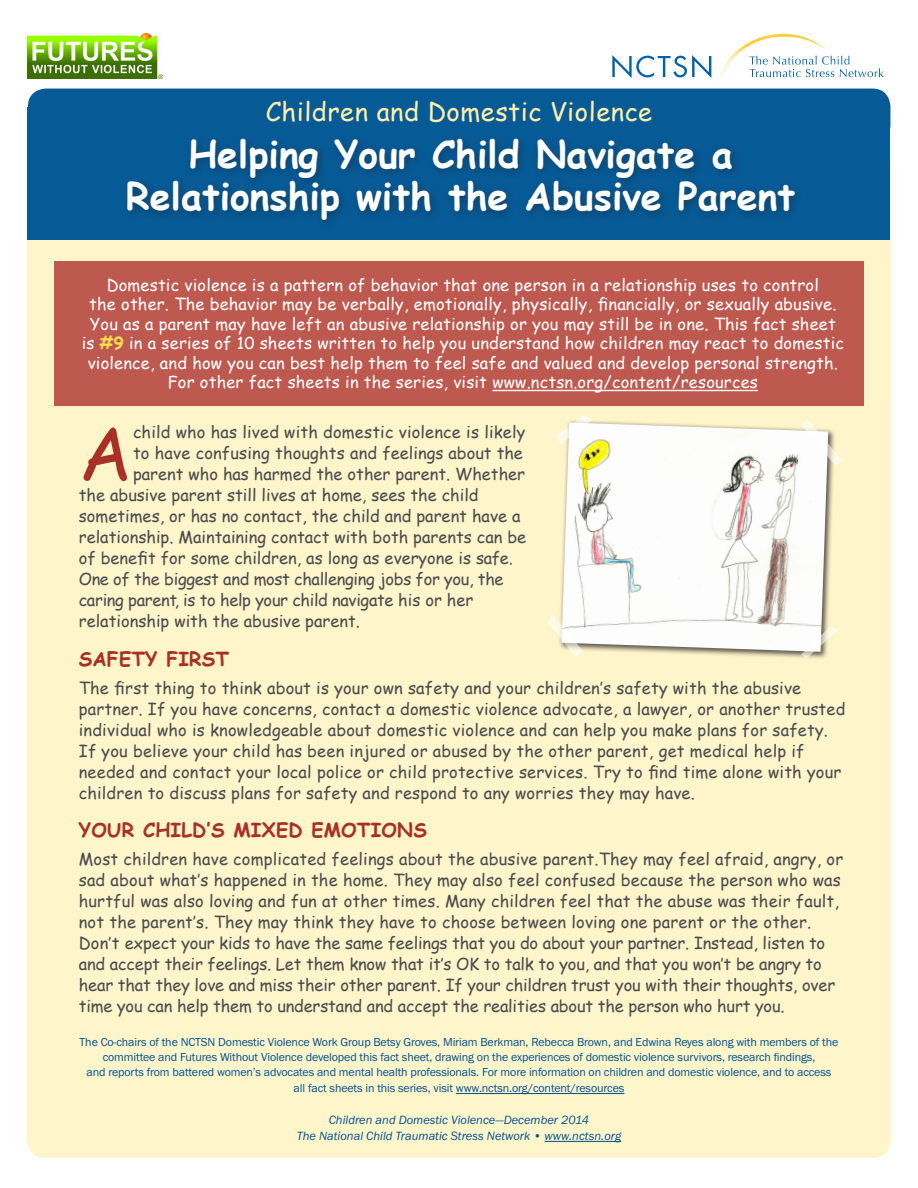
<style>
.page{position:relative;width:918px;height:1188px;background:#fff}
.page>*{position:absolute;margin:0;border:0;box-sizing:border-box;transform-origin:0 0}
.Body_Copy_Jan_2013{font:73.05px "Comic Sans MS";color:#a93025}
.t1{font:700 37.5px/42px "Comic Sans MS";color:#fff;text-align:center}
.t2{font:25.5px "Comic Sans MS";letter-spacing:.02em;color:#ffefaa}
.Sub-Head_Final_2013{font:700 19.5px "Comic Sans MS";letter-spacing:.01em;color:#a93025}
.Body_Copy_Jan_2013-2{font:16.5px/21px "Comic Sans MS";letter-spacing:.01em;color:#4b4c4d}
.t3{font:16.5px/19.5px "Comic Sans MS";letter-spacing:.01em;color:#fff;text-align:center}
.Body_Copy_Jan_2013-3{font:16.5px "Comic Sans MS";letter-spacing:-.02em;color:#4b4c4d}
.t4{font:italic 12.45px "Franklin Got T";color:#00508e}
.t5{font:12px/15.3px "Franklin Got T";letter-spacing:-.01em;color:#00508e;text-align:center}
.s1{font-weight:700;color:#ffe04e}
</style>
<div class="page">
<div style="left:27px;top:149px;width:864px;height:1009px;background:#fef5cb;border-radius:18px"></div>
<div style="left:28px;top:107px;width:862px;height:133px;background:#065a96"></div>
<div style="left:28px;top:89px;width:862px;height:54px;background:#065a96;border-radius:18px"></div>
<svg style="left:612px;top:55px;width:99px;height:23px"></svg>
<svg style="left:719px;top:33px;width:165px;height:45px"></svg>
<img style="left:28px;top:33px;width:134px;height:46px">
<div style="left:122px;top:134px;width:682px;height:96px;background:#231f20;opacity:.41"></div>
<div style="left:54px;top:262px;width:810px;height:144px;background:#bd594f"></div>
<hr style="left:492px;top:390px;width:266px;height:1px;background:#fff">
<div style="left:558px;top:419px;width:278px;height:241px;background:#231f20;opacity:.75"></div>
<img style="left:562px;top:423px;width:266px;height:229px">
<svg style="left:556px;top:415px;width:36px;height:29px"></svg>
<svg style="left:800px;top:419px;width:42px;height:47px"></svg>
<svg style="left:548px;top:613px;width:36px;height:44px"></svg>
<svg style="left:801px;top:626px;width:37px;height:33px"></svg>
<hr style="left:456px;top:1093px;width:168px;height:1px;background:#00508e">
<hr style="left:545px;top:1141px;width:76px;height:1px;background:#00508e">
<p class="t2" style="left:266px;top:93px;width:388px">Children and Domestic Violence</p>
<p class="t1" style="left:126px;top:132px;width:671px">Helping Your Child Navigate a<br>Relationship with the Abusive Parent</p>
<p class="t3" style="left:82px;top:275px;width:764px">Domestic violence is a pattern of behavior that one person in a relationship uses to control<br>the other. The behavior may be verbally, emotionally, physically, financially, or sexually abusive.<br>You as a parent may have left an abusive relationship or you may still be in one. This fact sheet is <span class="s1">#9</span> in a series of 10 sheets written to help you understand how children may react to domestic violence, and how you can best help them to feel safe and valued and develop personal strength.<br>For other fact sheets in the series, visit www.nctsn.org/content/resources</p>
<p class="Body_Copy_Jan_2013" style="left:79px;top:400px;width:55px">A</p>
<p class="Body_Copy_Jan_2013-2" style="left:133px;top:421px;width:394px">child who has lived with domestic violence is likely</p>
<p class="Body_Copy_Jan_2013-2" style="left:133px;top:442px;width:392px">to have confusing thoughts and feelings about the</p>
<p class="Body_Copy_Jan_2013-2" style="left:133px;top:463px;width:394px">parent who has harmed the other parent. Whether</p>
<p class="Body_Copy_Jan_2013-2" style="left:79px;top:484px;width:401px">the abusive parent still lives at home, sees the child</p>
<p class="Body_Copy_Jan_2013-2" style="left:79px;top:505px;width:443px">sometimes, or has no contact, the child and parent have a</p>
<p class="Body_Copy_Jan_2013-2" style="left:79px;top:526px;width:449px">relationship. Maintaining contact with both parents can be</p>
<p class="Body_Copy_Jan_2013-2" style="left:79px;top:547px;width:435px">of benefit for some children, as long as everyone is safe.</p>
<p class="Body_Copy_Jan_2013-3" style="left:79px;top:567px;width:426px">One of the biggest and most challenging jobs for you, the</p>
<p class="Body_Copy_Jan_2013-3" style="left:79px;top:588px;width:396px">caring parent, is to help your child navigate his or her</p>
<p class="Body_Copy_Jan_2013-2" style="left:79px;top:610px;width:283px">relationship with the abusive parent.</p>
<p class="Sub-Head_Final_2013" style="left:79px;top:644px;width:152px">SAFETY FIRST</p>
<p class="Body_Copy_Jan_2013-2" style="left:79px;top:677px;width:768px">The first thing to think about is your own safety and your children’s safety with the abusive partner. If you have concerns, contact a domestic violence advocate, a lawyer, or another trusted individual who is knowledgeable about domestic violence and can help you make plans for safety.<br>If you believe your child has been injured or abused by the other parent, get medical help if needed and contact your local police or child protective services. Try to find time alone with your children to discuss plans for safety and respond to any worries they may have.</p>
<p class="Sub-Head_Final_2013" style="left:79px;top:816px;width:350px">YOUR CHILD’S MIXED EMOTIONS</p>
<p class="Body_Copy_Jan_2013-2" style="left:79px;top:848px;width:766px">Most children have complicated feelings about the abusive parent.They may feel afraid, angry, or sad about what’s happened in the home. They may also feel confused because the person who was hurtful was also loving and fun at other times. Many children feel that the abuse was their fault, not the parent’s. They may think they have to choose between loving one parent or the other.<br>Don’t expect your kids to have the same feelings that you do about your partner. Instead, listen to and accept their feelings. Let them know that it’s OK to talk to you, and that you won’t be angry to hear that they love and miss their other parent. If your children trust you with their thoughts, over time you can help them to understand and accept the realities about the person who hurt you.</p>
<p class="t5" style="left:80px;top:1035px;width:760px">The Co-chairs of the NCTSN Domestic Violence Work Group Betsy Groves, Miriam Berkman, Rebecca Brown, and Edwina Reyes along with members of the committee and Futures Without Violence developed this fact sheet, drawing on the experiences of domestic violence survivors, research findings,<br>and reports from battered women’s advocates and mental health professionals. For more information on children and domestic violence, and to access all fact sheets in this series, visit www.nctsn.org/content/resources</p>
<p class="t4" style="left:329px;top:1113px;width:262px">Children and Domestic Violence—December 2014</p>
<p class="t4" style="left:297px;top:1129px;width:326px">The National Child Traumatic Stress Network • www.nctsn.org</p>
</div>
